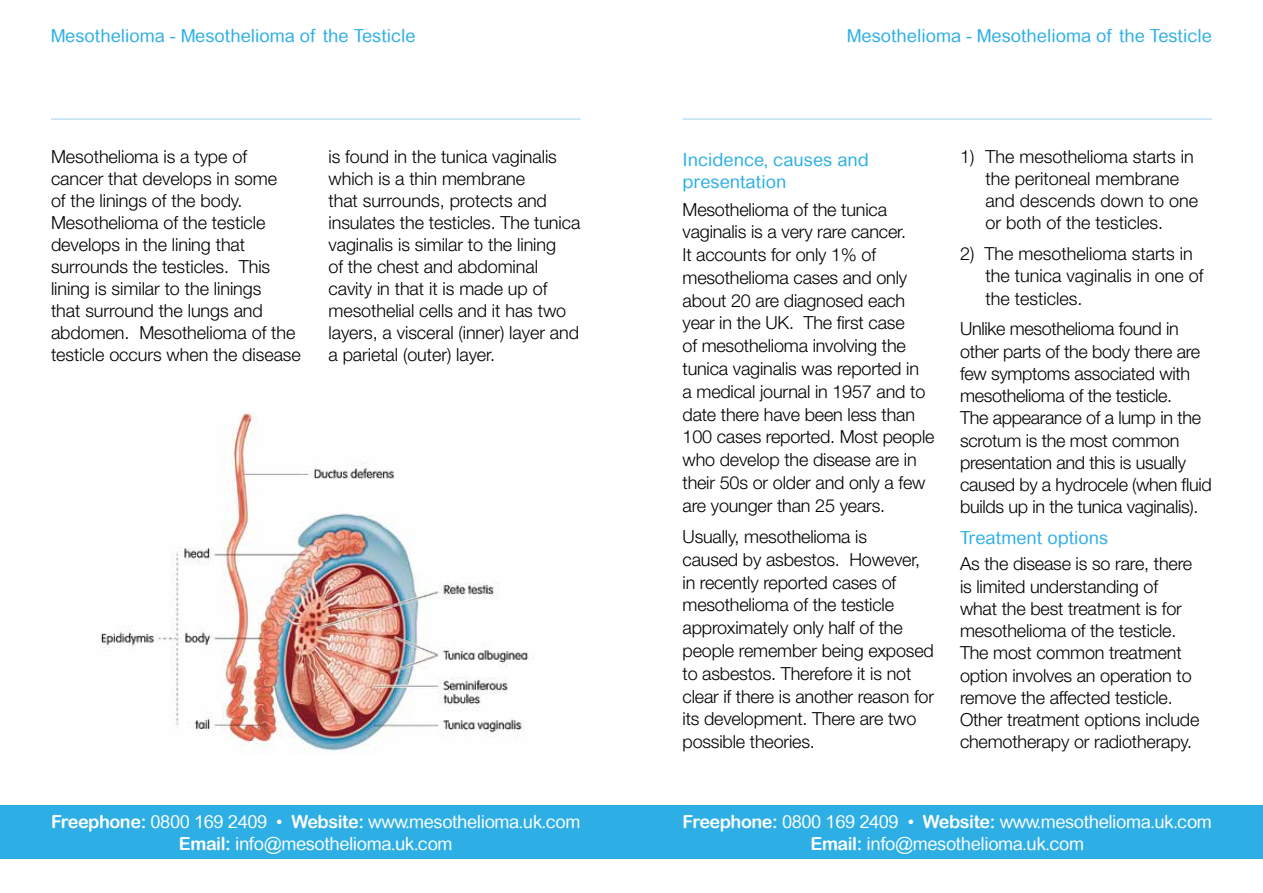
<style>
.page{position:relative;width:1263px;height:893px;background:#fff}
.page>*{position:absolute;margin:0;border:0;box-sizing:border-box;transform-origin:0 0}
.t1{font:300 18px/22.8px "Helvetica Neue LT";letter-spacing:-.01em;color:#000}
.t2{font:18px/21.8px "Arial Rounded MT";letter-spacing:-.025em;color:#fff;text-align:center}
.t3{font:18px/22.8px "Arial Rounded MT";color:#2dafe6}
.s1{font-family:"Arial Rounded MT Bold"}
</style>
<div class="page">
<hr style="left:51px;top:119px;width:529px;height:1px;background:#9dd0f1">
<hr style="left:682px;top:119px;width:530px;height:1px;background:#9dd0f1">
<div style="left:631px;top:806px;width:632px;height:53px;background:#2dafe6"></div>
<div style="left:0;top:806px;width:631px;height:53px;background:#2dafe6"></div>
<img style="left:101px;top:413px;width:432px;height:340px">
<p class="t3" style="left:51px;top:25px;width:366px">Mesothelioma - Mesothelioma of the Testicle</p>
<p class="t3" style="left:847px;top:25px;width:366px">Mesothelioma - Mesothelioma of the Testicle</p>
<p class="t1" style="left:51px;top:145px;width:251px;line-height:22px">Mesothelioma is a type of cancer that develops in some<br>of the linings of the body.<br>Mesothelioma of the testicle develops in the lining that surrounds the testicles. This lining is similar to the linings<br>that surround the lungs and abdomen. Mesothelioma of the testicle occurs when the disease</p>
<p class="t1" style="left:328px;top:145px;width:253px;line-height:22px">is found in the tunica vaginalis which is a thin membrane<br>that surrounds, protects and insulates the testicles. The tunica vaginalis is similar to the lining<br>of the chest and abdominal cavity in that it is made up of mesothelial cells and it has two layers, a visceral (inner) layer and a parietal (outer) layer.</p>
<p class="t2" style="left:51px;top:811px;width:531px"><span class="s1">Freephone:</span> 0800 169 2409 • <span class="s1">Website:</span> www.mesothelioma.uk.com<br><span class="s1">Email:</span> info@mesothelioma.uk.com</p>
<p class="t3" style="left:682px;top:148px;width:188px">Incidence, causes and presentation</p>
<p class="t1" style="left:682px;top:197px;width:253px">Mesothelioma of the tunica vaginalis is a very rare cancer.<br>It accounts for only 1% of mesothelioma cases and only about 20 are diagnosed each year in the UK. The first case<br>of mesothelioma involving the tunica vaginalis was reported in<br>a medical journal in 1957 and to date there have been less than<br>100 cases reported. Most people who develop the disease are in their 50s or older and only a few are younger than 25 years.</p>
<p class="t1" style="left:682px;top:525px;width:253px">Usually, mesothelioma is<br>caused by asbestos. However, in recently reported cases of mesothelioma of the testicle approximately only half of the people remember being exposed to asbestos. Therefore it is not clear if there is another reason for its development. There are two possible theories.</p>
<p class="t1" style="left:985px;top:145px;width:214px;line-height:22.2px;text-indent:-26px">1) The mesothelioma starts in the peritoneal membrane and descends down to one or both of the testicles.</p>
<p class="t1" style="left:985px;top:242px;width:220px;line-height:22.2px;text-indent:-26px">2) The mesothelioma starts in the tunica vaginalis in one of the testicles.</p>
<p class="t1" style="left:960px;top:317px;width:253px;line-height:22.2px">Unlike mesothelioma found in other parts of the body there are few symptoms associated with mesothelioma of the testicle.<br>The appearance of a lump in the scrotum is the most common presentation and this is usually caused by a hydrocele (when fluid builds up in the tunica vaginalis).</p>
<p class="t3" style="left:960px;top:526px;width:150px">Treatment options</p>
<p class="t1" style="left:960px;top:553px;width:241px;line-height:22.2px">As the disease is so rare, there is limited understanding of what the best treatment is for mesothelioma of the testicle.<br>The most common treatment option involves an operation to remove the affected testicle.<br>Other treatment options include chemotherapy or radiotherapy.</p>
<p class="t2" style="left:682px;top:811px;width:531px"><span class="s1">Freephone:</span> 0800 169 2409 • <span class="s1">Website:</span> www.mesothelioma.uk.com<br><span class="s1">Email:</span> info@mesothelioma.uk.com</p>
</div>
